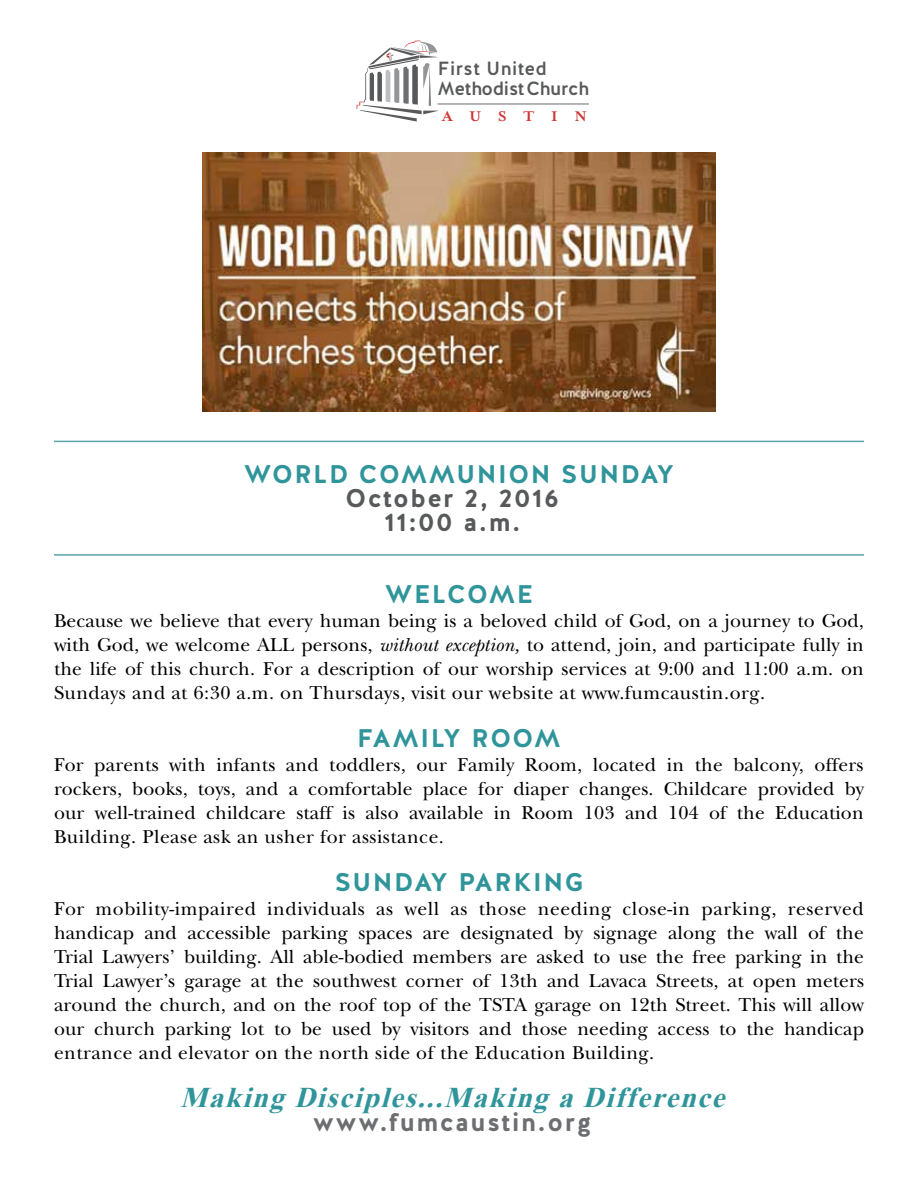
<style>
.page{position:relative;width:918px;height:1188px;background:#fff}
.page>*{position:absolute;margin:0;border:0;box-sizing:border-box;transform-origin:0 0}
.t1{font:italic 700 28.5px "Times New Roman";color:#2f959a}
.t2{font:700 25.5px "Halis R";letter-spacing:.06em;color:#2f959a}
.t3{font:700 25.5px/24px "Halis R";letter-spacing:.06em;color:#58595b;text-align:center}
.t4{font:700 25.5px "Halis R";letter-spacing:.06em;color:#6d6e71}
.t5{font:19.5px/24px "New Baskerville Std";letter-spacing:.025em;color:#000;text-align:justify}
.t6{font:500 19.05px/20.2px "Halis R";letter-spacing:.005em;color:#58595b}
.t7{font:700 16.2px "Mrs Eaves";letter-spacing:1em;color:#cf3735;scale:1.04 1}
.s1{font-style:italic}
</style>
<div class="page">
<img style="left:202px;top:153px;width:513px;height:258px">
<hr style="left:438px;top:104px;width:150px;height:1px;background:#6d6e71">
<svg style="left:357px;top:41px;width:82px;height:80px"></svg>
<hr style="left:54px;top:441px;width:810px;height:1px;background:#5ea4a9">
<hr style="left:54px;top:554px;width:810px;height:2px;background:#5ea4a9">
<p class="t6" style="left:438px;top:59px;width:153px">First United<br>MethodistChurch</p>
<p class="t7" style="left:442px;top:107px;width:141px">AUSTIN</p>
<h2 class="t2" style="left:244px;top:458px;width:432px">WORLD COMMUNION SUNDAY</h2>
<h2 class="t3" style="left:345px;top:487px;width:215px">October 2, 2016<br>11:00 a.m.</h2>
<h2 class="t2" style="left:385px;top:578px;width:150px">WELCOME</h2>
<p class="t5" style="left:54px;top:609px;width:812px">Because we believe that every human being is a beloved child of God, on a journey to God, with God, we welcome ALL persons, <span class="s1">without exception,</span> to attend, join, and participate fully in the life of this church. For a description of our worship services at 9:00 and 11:00 a.m. on Sundays and at 6:30 a.m. on Thursdays, visit our website at www.fumcaustin.org.</p>
<h2 class="t2" style="left:357px;top:722px;width:205px">FAMILY ROOM</h2>
<p class="t5" style="left:54px;top:753px;width:811px">For parents with infants and toddlers, our Family Room, located in the balcony, offers rockers, books, toys, and a comfortable place for diaper changes. Childcare provided by our well-trained childcare staff is also available in Room 103 and 104 of the Education Building. Please ask an usher for assistance.</p>
<h2 class="t2" style="left:335px;top:866px;width:250px">SUNDAY PARKING</h2>
<p class="t5" style="left:54px;top:897px;width:812px">For mobility-impaired individuals as well as those needing close-in parking, reserved handicap and accessible parking spaces are designated by signage along the wall of the Trial Lawyers’ building. All able-bodied members are asked to use the free parking in the Trial Lawyer’s garage at the southwest corner of 13th and Lavaca Streets, at open meters around the church, and on the roof top of the TSTA garage on 12th Street. This will allow our church parking lot to be used by visitors and those needing access to the handicap entrance and elevator on the north side of the Education Building.</p>
<h1 class="t1" style="left:180px;top:1078px;width:556px">Making Disciples...Making a Difference</h1>
<h2 class="t4" style="left:313px;top:1106px;width:281px">www.fumcaustin.org</h2>
</div>
